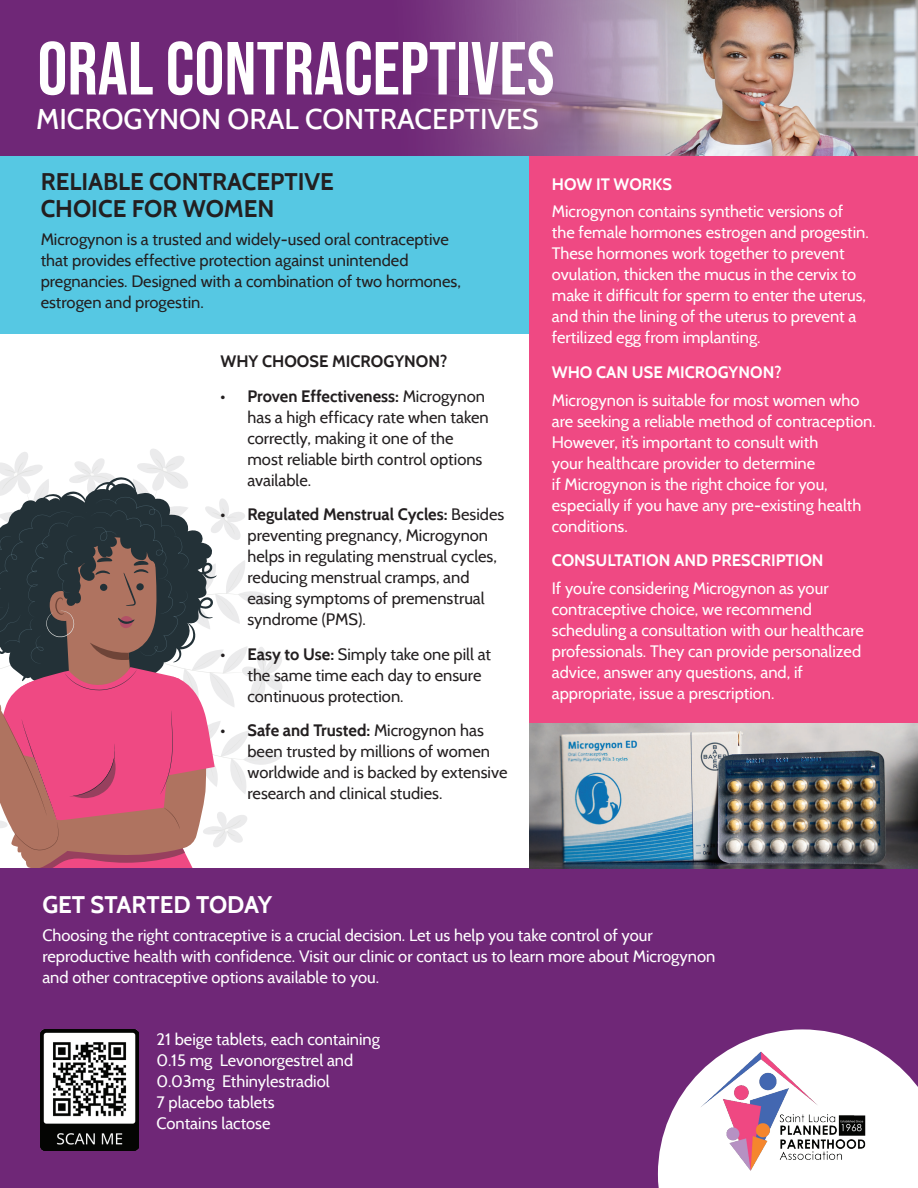
<style>
.page{position:relative;width:918px;height:1188px;background:#fff}
.page>*{position:absolute;margin:0;border:0;box-sizing:border-box;transform-origin:0 0}
.t1{font:75px "Bebas Neue";color:#fff}
.t2{font:500 28.5px "Cabin";color:#fff}
.t3{font:700 24px/27px "Cabin";color:#231f20}
.t4{font:700 24px "Cabin";color:#fff}
.t5{font:16.5px/21px "Cabin";color:#fff}
.t6{font:16.5px/21px "Cabin";color:#231f20}
.t7{font:700 16.5px "Cabin";color:#fff}
.t8{font:700 16.5px "Cabin";color:#231f20}
.s1{font-weight:700}
</style>
<div class="page">
<svg style="left:0;top:449px;width:282px;height:419px"></svg>
<div style="left:0;top:110px;width:596px;height:224px;background:#56c8e3"></div>
<div style="left:529px;top:110px;width:389px;height:813px;background:#ef4983"></div>
<div style="left:0;top:868px;width:918px;height:320px;background:#6f2777"></div>
<div style="left:0;top:0;width:918px;height:156px;background:#6f2777"></div>
<img style="left:706px;top:0;width:212px;height:156px">
<svg style="left:426px;top:0;width:280px;height:156px;background:#9a769e"></svg>
<img style="left:529px;top:724px;width:389px;height:144px">
<img style="left:41px;top:1029px;width:97px;height:121px">
<img style="left:48px;top:1038px;width:83px;height:83px">
<svg style="left:658px;top:1029px;width:260px;height:159px"></svg>
<img style="left:679px;top:1045px;width:227px;height:128px">
<h1 class="t1" style="left:38px;top:26px;width:519px">ORAL CONTRACEPTIVES</h1>
<h2 class="t2" style="left:36px;top:102px;width:504px">MICROGYNON ORAL CONTRACEPTIVES</h2>
<h3 class="t3" style="left:41px;top:168px;width:295px">RELIABLE CONTRACEPTIVE<br>CHOICE FOR WOMEN</h3>
<p class="t6" style="left:41px;top:228px;width:422px">Microgynon is a trusted and widely-used oral contraceptive that provides effective protection against unintended pregnancies. Designed with a combination of two hormones, estrogen and progestin.</p>
<p class="t8" style="left:220px;top:352px;width:228px">WHY CHOOSE MICROGYNON?</p>
<p class="t6" style="left:247px;top:385px;width:243px;text-indent:-27px"><span class="s1">• PROVEN EFFECTIVENESS:</span> Microgynon has a high efficacy rate when taken correctly, making it one of the most reliable birth control options available.</p>
<p class="t6" style="left:247px;top:504px;width:258px;text-indent:-27px"><span class="s1">• REGULATED MENSTRUAL CYCLES:</span> Besides preventing pregnancy, Microgynon helps in regulating menstrual cycles, reducing menstrual cramps, and easing symptoms of premenstrual syndrome (PMS).</p>
<p class="t6" style="left:247px;top:644px;width:245px;text-indent:-27px"><span class="s1">• EASY TO USE:</span> Simply take one pill at the same time each day to ensure continuous protection.</p>
<p class="t6" style="left:247px;top:720px;width:262px;text-indent:-27px"><span class="s1">• SAFE AND TRUSTED:</span> Microgynon has been trusted by millions of women worldwide and is backed by extensive research and clinical studies.</p>
<p class="t7" style="left:552px;top:174px;width:122px">HOW IT WORKS</p>
<p class="t5" style="left:552px;top:201px;width:318px">Microgynon contains synthetic versions of the female hormones estrogen and progestin.<br>These hormones work together to prevent ovulation, thicken the mucus in the cervix to make it difficult for sperm to enter the uterus, and thin the lining of the uterus to prevent a fertilized egg from implanting.</p>
<p class="t7" style="left:552px;top:362px;width:231px">WHO CAN USE MICROGYNON?</p>
<p class="t5" style="left:552px;top:389px;width:325px">Microgynon is suitable for most women who are seeking a reliable method of contraception.<br>However, it’s important to consult with<br>your healthcare provider to determine<br>if Microgynon is the right choice for you, especially if you have any pre-existing health conditions.</p>
<p class="t7" style="left:552px;top:550px;width:273px">CONSU LTATION AND PRESCRIPTION</p>
<p class="t5" style="left:552px;top:578px;width:314px">If you’re considering Microgynon as your contraceptive choice, we recommend scheduling a consultation with our healthcare professionals. They can provide personalized advice, answer any questions, and, if appropriate, issue a prescription.</p>
<h3 class="t4" style="left:42px;top:890px;width:231px">GET STARTED TODAY</h3>
<p class="t5" style="left:42px;top:924px;width:674px">Choosing the right contraceptive is a crucial decision. Let us help you take control of your reproductive health with confidence. Visit our clinic or contact us to learn more about Microgynon and other contraceptive options available to you.</p>
<p class="t5" style="left:157px;top:1028px;width:225px">21 beige tablets, each containing<br>0.15 mg Levonorgestrel and<br>0.03mg Ethinylestradiol<br>7 placebo tablets<br>Contains lactose</p>
</div>
